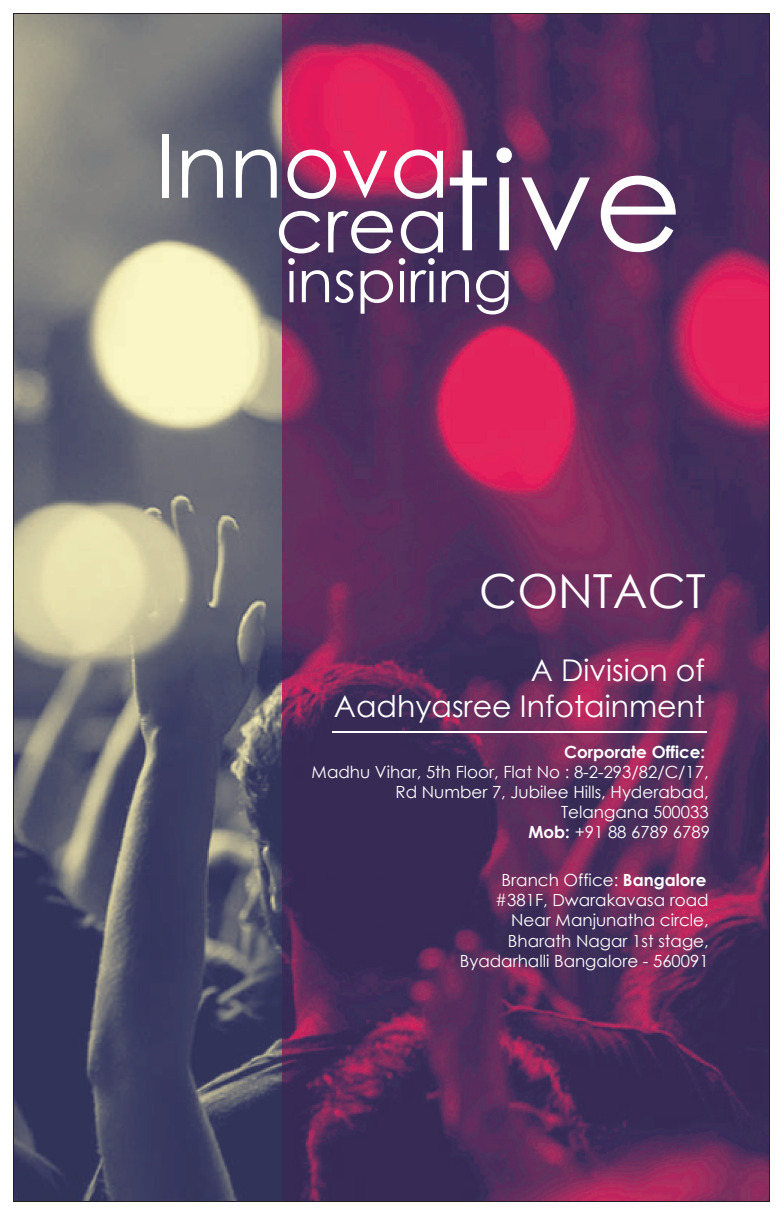
<style>
.page{position:relative;width:783px;height:1215px;background:#fff}
.page>*{position:absolute;margin:0;border:0;box-sizing:border-box;transform-origin:0 0}
.t1{font:88.2px "Century Gothic";color:#fff}
.t2{font:76.2px "Century Gothic";color:#fff}
.t3{font:58.8px "Century Gothic";color:#fff}
.t4{font:46.95px "Century Gothic";color:#fff}
.t5{font:30px/35.7px "Century Gothic";color:#fff;text-align:right}
.t6{font:16.8px/20.1px "Century Gothic";color:#fff;text-align:right}
.t7{font:700 16.8px "Century Gothic";color:#fff}
.s1{font-size:137.1px}
.s2{font-weight:700}
</style>
<div class="page">
<img style="left:15px;top:15px;width:268px;height:1185px">
<img style="left:283px;top:15px;width:485px;height:1185px">
<svg style="left:496px;top:148px;width:16px;height:102px"></svg>
<hr style="left:332px;top:731px;width:375px;height:2px;background:#fff">
<h1 class="t1" style="left:155px;top:104px;width:529px">Innova<span class="s1">t ve</span></h1>
<h2 class="t2" style="left:275px;top:172px;width:175px">crea</h2>
<h3 class="t3" style="left:286px;top:240px;width:229px">inspiring</h3>
<h3 class="t4" style="left:479px;top:558px;width:228px">CONTACT</h3>
<h3 class="t5" style="left:334px;top:652px;width:373px">A Division of<br>Aadhyasree Infotainment</h3>
<p class="t7" style="left:564px;top:739px;width:143px">Corporate Office:</p>
<p class="t6" style="left:312px;top:761px;width:400px">Madhu Vihar, 5th Floor, Flat No : 8-2-293/82/C/17,<br>Rd Number 7, Jubilee Hills, Hyderabad,<br>Telangana 500033<br><span class="s2">Mob:</span> +91 88 6789 6789</p>
<p class="t6" style="left:460px;top:870px;width:251px">Branch Office: <span class="s2">Bangalore </span>#381F, Dwarakavasa road<br>Near Manjunatha circle,<br>Bharath Nagar 1st stage,<br>Byadarhalli Bangalore - 560091</p>
</div>
